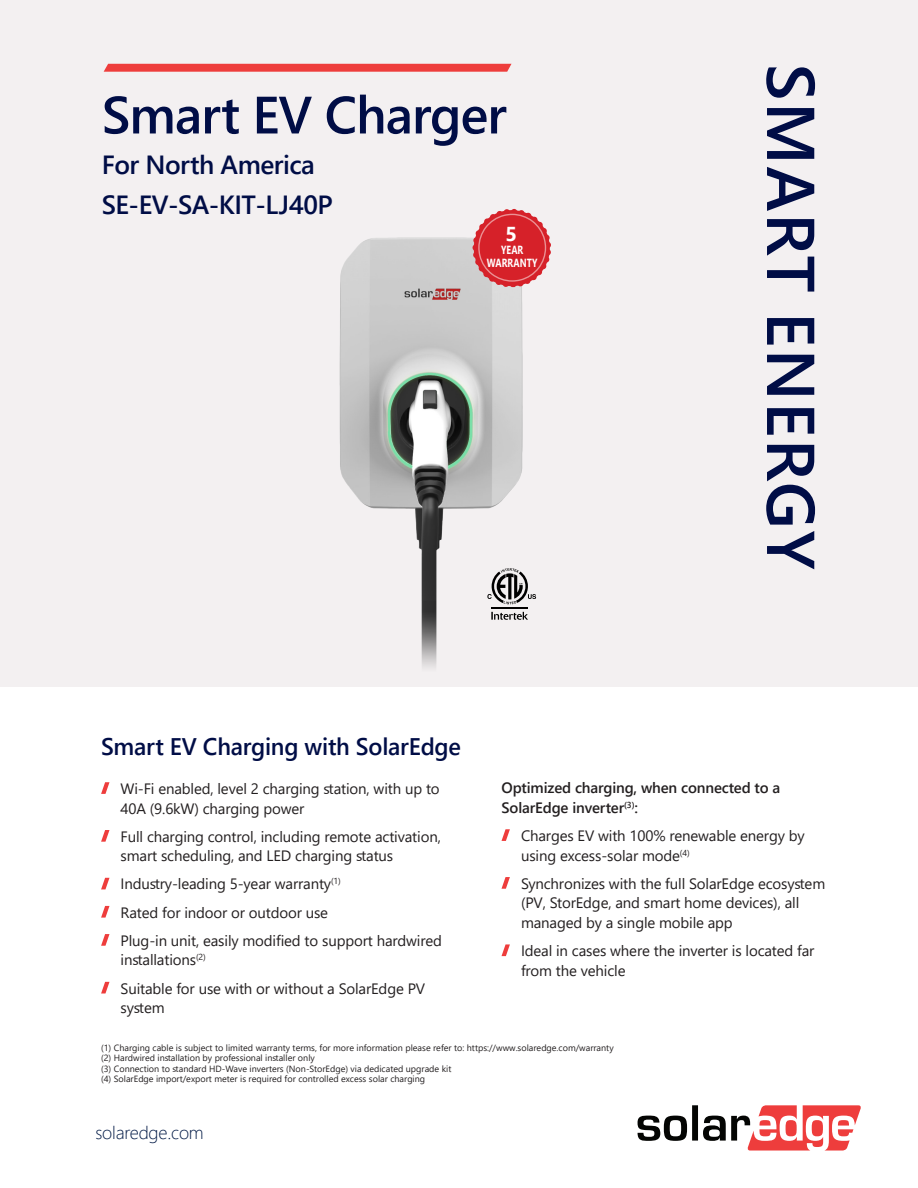
<style>
.page{position:relative;width:918px;height:1188px;background:#f3f0f1}
.page>*{position:absolute;margin:0;border:0;box-sizing:border-box;transform-origin:0 0}
.t1{font:600 67.5px "Segoe UI";letter-spacing:.025em;color:#000d46}
.t2{font:600 52.5px "Segoe UI";letter-spacing:-.02em;color:#000d46}
.t3{font:600 26.25px "Segoe UI";letter-spacing:-.02em;color:#000d46}
.t4{font:600 24px "Segoe UI";letter-spacing:-.01em;color:#000d46}
.Pg_Subheader_2line{font:700 20.1px "Segoe UI";color:#fff}
.t5{font:300 18px "Segoe UI";letter-spacing:-.01em;color:#001945}
.Body_running_text{font:15px/19.6px "Segoe UI";letter-spacing:-.01em;color:#231f20}
.Body_running_text-2{font:600 15px "Segoe UI";letter-spacing:-.01em;color:#231f20}
.Pg_Subheader_2line-2{font:700 11.85px/12.5px "Segoe UI";letter-spacing:.005em;color:#fff;text-align:center;scale:.75 1}
.Pg2_Comments_Line{font:9px "Segoe UI";color:#231f20}
.Body_running_text-3{font:8.7px "Segoe UI";color:#231f20}
.Body_running_text-4{font:600 8.7px "Segoe UI";color:#231f20}
</style>
<div class="page">
<div style="left:0;top:688px;width:918px;height:500px;background:#fff"></div>
<svg style="left:101px;top:782px;width:8px;height:12px"></svg>
<svg style="left:101px;top:830px;width:8px;height:12px"></svg>
<svg style="left:101px;top:878px;width:8px;height:11px"></svg>
<svg style="left:101px;top:906px;width:8px;height:12px"></svg>
<svg style="left:101px;top:934px;width:8px;height:12px"></svg>
<svg style="left:101px;top:982px;width:8px;height:12px"></svg>
<svg style="left:502px;top:829px;width:8px;height:12px"></svg>
<svg style="left:502px;top:877px;width:8px;height:12px"></svg>
<svg style="left:502px;top:944px;width:8px;height:12px"></svg>
<svg style="left:104px;top:64px;width:408px;height:8px"></svg>
<svg style="left:638px;top:1105px;width:223px;height:45px"></svg>
<img style="left:329px;top:237px;width:200px;height:451px">
<svg style="left:472px;top:209px;width:79px;height:78px"></svg>
<svg style="left:491px;top:612px;width:37px;height:8px"></svg>
<hr style="left:491px;top:608px;width:37px;height:1px;background:#000">
<svg style="left:487px;top:568px;width:49px;height:36px"></svg>
<p class="t2" style="left:102px;top:65px;width:406px">Smart EV Charger</p>
<p class="t3" style="left:102px;top:140px;width:215px">For North America</p>
<p class="t3" style="left:102px;top:180px;width:232px">SE-EV-SA-KIT-LJ40P</p>
<p class="Pg_Subheader_2line" style="left:505px;top:215px;width:13px">5</p>
<p class="Pg_Subheader_2line-2" style="left:487px;top:243px;width:69px">YEAR<br>WARRANTY</p>
<p class="t1" style="left:855px;top:64px;width:507px;rotate:90deg">SMART ENERGY</p>
<p class="t4" style="left:101px;top:723px;width:361px">Smart EV Charging with SolarEdge</p>
<p class="Body_running_text" style="left:121px;top:777px;width:321px">Wi-Fi enabled, level 2 charging station, with up to<br>40A (9.6kW) charging power</p>
<p class="Body_running_text" style="left:121px;top:825px;width:322px">Full charging control, including remote activation, smart scheduling, and LED charging status</p>
<p class="Body_running_text-3" style="left:331px;top:873px;width:11px">(1)</p>
<p class="Body_running_text" style="left:121px;top:873px;width:212px">Industry-leading 5-year warranty</p>
<p class="Body_running_text" style="left:121px;top:901px;width:209px">Rated for indoor or outdoor use</p>
<p class="Body_running_text" style="left:121px;top:929px;width:323px">Plug-in unit, easily modified to support hardwired</p>
<p class="Body_running_text-3" style="left:196px;top:949px;width:11px">(2)</p>
<p class="Body_running_text" style="left:121px;top:949px;width:77px">installations</p>
<p class="Body_running_text" style="left:121px;top:977px;width:306px">Suitable for use with or without a SolarEdge PV system</p>
<p class="Body_running_text-2" style="left:502px;top:774px;width:280px">Optimized charging, when connected to a</p>
<p class="Body_running_text-4" style="left:624px;top:797px;width:12px">(3)</p>
<p class="Body_running_text-2" style="left:502px;top:793px;width:124px">SolarEdge inverter</p>
<p class="Body_running_text-2" style="left:635px;top:793px;width:5px">:</p>
<p class="Body_running_text" style="left:521px;top:824px;width:285px">Charges EV with 100% renewable energy by</p>
<p class="Body_running_text-3" style="left:680px;top:844px;width:11px">(4)</p>
<p class="Body_running_text" style="left:521px;top:844px;width:160px">using excess-solar mode</p>
<p class="Body_running_text" style="left:521px;top:872px;width:306px">Synchronizes with the full SolarEdge ecosystem (PV, StorEdge, and smart home devices ,) all managed by a single mobile app</p>
<p class="Body_running_text" style="left:521px;top:940px;width:295px">Ideal in cases where the inverter is located far from the vehicle</p>
<p class="Pg2_Comments_Line" style="left:101px;top:1039px;width:514px">1( ) Charging cable is subject to limited warranty terms, for more information please refer to: https://www.solaredge.com/warranty</p>
<p class="Pg2_Comments_Line" style="left:101px;top:1049px;width:215px">2( ) Hardwired installation by professional installer only</p>
<p class="Pg2_Comments_Line" style="left:101px;top:1060px;width:352px">3( ) Connection to standard HD-Wave inverters (Non-StorEdge) via dedicated upgrade kit</p>
<p class="Pg2_Comments_Line" style="left:101px;top:1070px;width:326px">4( ) SolarEdge import/export meter is required for controlled excess solar charging</p>
<p class="t5" style="left:95px;top:1115px;width:110px">solaredge.com</p>
</div>
